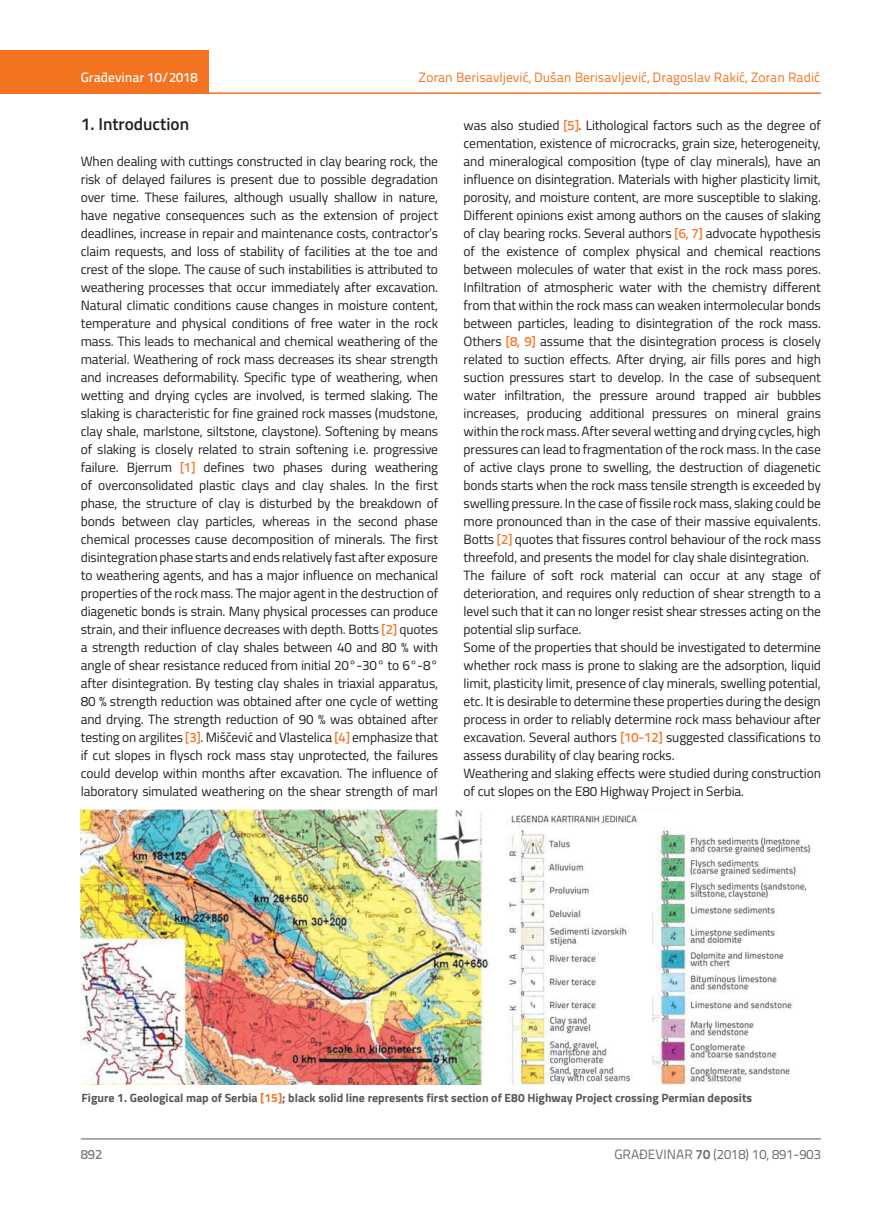
<style>
.page{position:relative;width:872px;height:1212px;background:#fff}
.page>*{position:absolute;margin:0;border:0;box-sizing:border-box;transform-origin:0 0}
.t1{font:600 17.25px "Titillium";color:#231f20}
.t2{font:13.5px/18px "Titillium";letter-spacing:-.01em;color:#231f20;text-align:justify}
.t3{font:13.5px "Titillium Text 22 L";color:#f47321}
.t4{font:13.5px "Titillium Text 22 L";color:#6c6d70}
.t5{font:500 13.5px "Titillium Text 22 L";color:#fff}
.t6{font:500 13.5px "Titillium Text 22 L";color:#787a7d}
.t7{font:700 12px "Titillium";color:#57585a}
.s1{font-family:"Titillium Text 22 L";font-weight:500;color:#f47321}
.s2{color:#f47321}
.s3{font-weight:700}
</style>
<div class="page">
<div style="left:0;top:50px;width:208px;height:44px;background:#f47321"></div>
<hr style="left:0;top:92px;width:821px;height:2px;background:#f47321">
<hr style="left:81px;top:1139px;width:740px;height:1px;background:#57585a">
<img style="left:80px;top:809px;width:731px;height:276px">
<p class="t5" style="left:81px;top:67px;width:118px">Građevinar 10/2018</p>
<p class="t3" style="left:418px;top:68px;width:403px">Zoran Berisavljević, Dušan Berisavljević, Dragoslav Rakić, Zoran Radić</p>
<p class="t1" style="left:81px;top:111px;width:110px">1. Introduction</p>
<p class="t2" style="left:81px;top:151px;width:359px">When dealing with cuttings constructed in clay bearing rock, the risk of delayed failures is present due to possible degradation over time. These failures, although usually shallow in nature, have negative consequences such as the extension of project deadlines, increase in repair and maintenance costs, contractor’s claim requests, and loss of stability of facilities at the toe and crest of the slope. The cause of such instabilities is attributed to weathering processes that occur immediately after excavation.<br>Natural climatic conditions cause changes in moisture content, temperature and physical conditions of free water in the rock mass. This leads to mechanical and chemical weathering of the material. Weathering of rock mass decreases its shear strength and increases deformability. Specific type of weathering, when wetting and drying cycles are involved, is termed slaking. The slaking is characteristic for fine grained rock masses (mudstone, clay shale, marlstone, siltstone, claystone). Softening by means of slaking is closely related to strain softening i.e. progressive failure. Bjerrum <span class="s1">[1]</span> defines two phases during weathering of overconsolidated plastic clays and clay shales. In the first phase, the structure of clay is disturbed by the breakdown of bonds between clay particles, whereas in the second phase chemical processes cause decomposition of minerals. The first disintegration phase starts and ends relatively fast after exposure to weathering agents, and has a major influence on mechanical properties of the rock mass. The major agent in the destruction of diagenetic bonds is strain. Many physical processes can produce strain, and their influence decreases with depth. Botts <span class="s1">[2]</span> quotes a strength reduction of clay shales between 40 and 80 % with angle of shear resistance reduced from initial 20°-30° to 6°-8° after disintegration. By testing clay shales in triaxial apparatus, 80 % strength reduction was obtained after one cycle of wetting and drying. The strength reduction of 90 % was obtained after testing on argilites <span class="s1">[3]</span>. Miščević and Vlastelica <span class="s1">[4]</span> emphasize that if cut slopes in flysch rock mass stay unprotected, the failures could develop within months after excavation. The influence of laboratory simulated weathering on the shear strength of marl</p>
<p class="t2" style="left:463px;top:115px;width:359px;text-align:left">was also studied <span class="s1">[5]</span>. Lithological factors such as the degree of cementation, existence of microcracks, grain size, heterogeneity, and mineralogical composition (type of clay minerals), have an influence on disintegration. Materials with higher plasticity limit, porosity, and moisture content, are more susceptible to slaking.<br>Different opinions exist among authors on the causes of slaking of clay bearing rocks. Several authors <span class="s1">[6, 7]</span> advocate hypothesis of the existence of complex physical and chemical reactions between molecules of water that exist in the rock mass pores.<br>Infiltration of atmospheric water with the chemistry different from that within the rock mass can weaken intermolecular bonds between particles, leading to disintegration of the rock mass.<br>Others <span class="s1">[8, 9]</span> assume that the disintegration process is closely related to suction effects. After drying, air fills pores and high suction pressures start to develop. In the case of subsequent water infiltration, the pressure around trapped air bubbles increases, producing additional pressures on mineral grains within the rock mass. After several wetting and drying cycles, high pressures can lead to fragmentation of the rock mass. In the case of active clays prone to swelling, the destruction of diagenetic bonds starts when the rock mass tensile strength is exceeded by swelling pressure. In the case of fissile rock mass, slaking could be more pronounced than in the case of their massive equivalents.<br>Botts <span class="s1">[2]</span> quotes that fissures control behaviour of the rock mass threefold, and presents the model for clay shale disintegration.<br>The failure of soft rock material can occur at any stage of deterioration, and requires only reduction of shear strength to a level such that it can no longer resist shear stresses acting on the potential slip surface.<br>Some of the properties that should be investigated to determine whether rock mass is prone to slaking are the adsorption, liquid limit, plasticity limit, presence of clay minerals, swelling potential, etc. It is desirable to determine these properties during the design process in order to reliably determine rock mass behaviour after excavation. Several authors <span class="s1">[10-12]</span> suggested classifications to assess durability of clay bearing rocks.<br>Weathering and slaking effects were studied during construction of cut slopes on the E80 Highway Project in Serbia.</p>
<p class="t7" style="left:82px;top:1089px;width:672px">Figure 1. Geological map of Serbia <span class="s2">[15]</span>; black solid line represents first section of E80 Highway Project crossing Permian deposits</p>
<p class="t6" style="left:81px;top:1144px;width:23px">892</p>
<p class="t4" style="left:614px;top:1144px;width:208px">GRAĐEVINAR <span class="s3">70</span> (2018) 10, 891-903</p>
</div>
